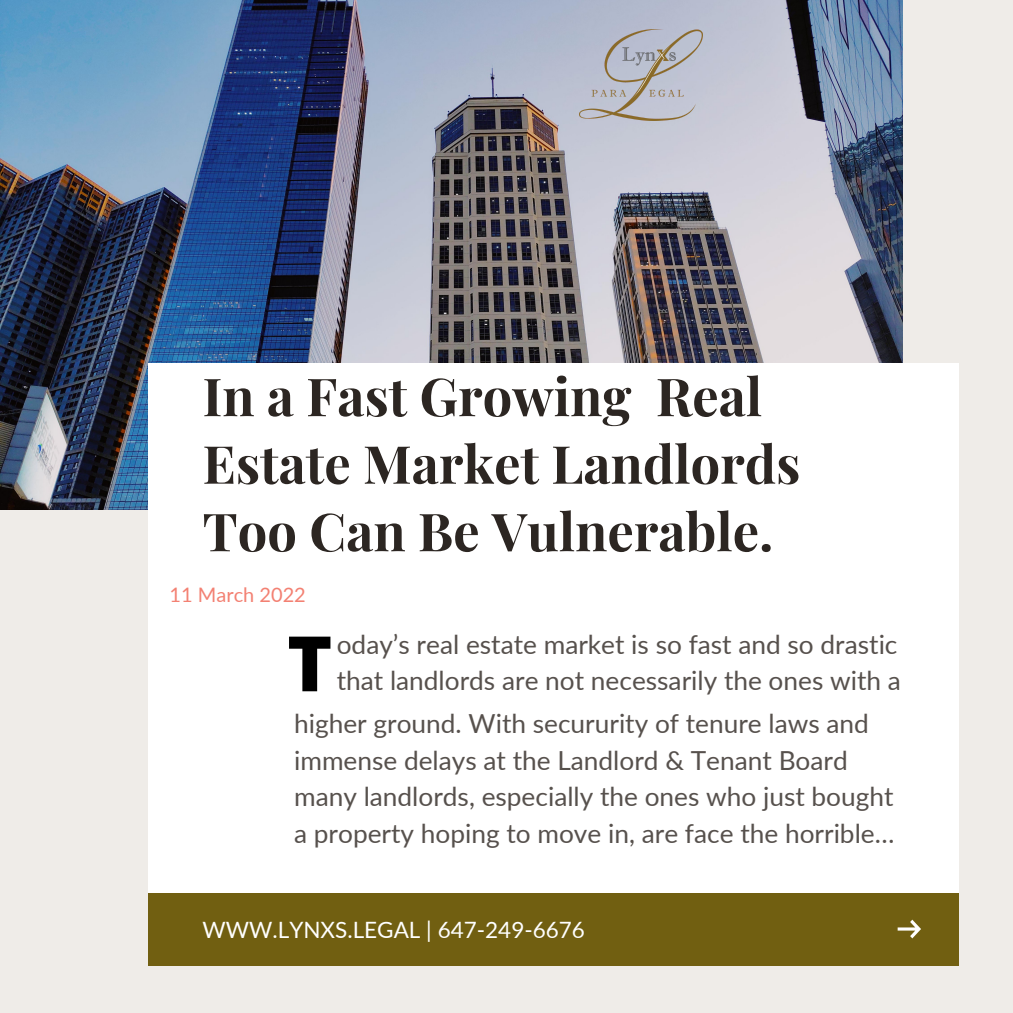
<style>
.page{position:relative;width:1013px;height:1013px;background:#fff}
.page>*{position:absolute;margin:0;border:0;box-sizing:border-box;transform-origin:0 0}
.t1{font:800 76.5px "Open Sans";color:#000}
.t2{font:700 52.5px/67.5px "Playfair Display";color:#2c2622}
.t3{font:26.25px/36.5px "Lato";color:#57514d}
.t4{font:22.5px "Lato";color:#fff}
.t5{font:20px "Lato";color:#f38173}
</style>
<div class="page">
<div style="left:0;top:0;width:1012px;height:1012px;background:#efece8"></div>
<img style="left:0;top:0;width:902px;height:509px">
<div style="left:148px;top:363px;width:810px;height:529px;background:#fff"></div>
<div style="left:148px;top:892px;width:810px;height:73px;background:#715f11"></div>
<svg style="left:897px;top:919px;width:24px;height:19px"></svg>
<img style="left:579px;top:30px;width:124px;height:90px">
<p class="t2" style="left:202px;top:360px;width:599px">In a Fast Growing Real<br>Estate Market Landlords<br>Too Can Be Vulnerable.</p>
<p class="t5" style="left:169px;top:582px;width:138px">11 March 2022</p>
<p class="t3" style="left:337px;top:625px;width:562px">oday’s real estate market is so fast and so drastic</p>
<p class="t1" style="left:287px;top:609px;width:47px">T</p>
<p class="t3" style="left:337px;top:662px;width:565px">that landlords are not necessarily the ones with a</p>
<p class="t3" style="left:294px;top:705px;width:602px">higher ground. With secururity of tenure laws and immense delays at the Landlord &amp; Tenant Board many landlords, especially the ones who just bought a property hoping to move in, are face the horrible…</p>
<p class="t4" style="left:202px;top:915px;width:384px">WWW.LYNXS.LEGAL | 647-249-6676</p>
</div>
